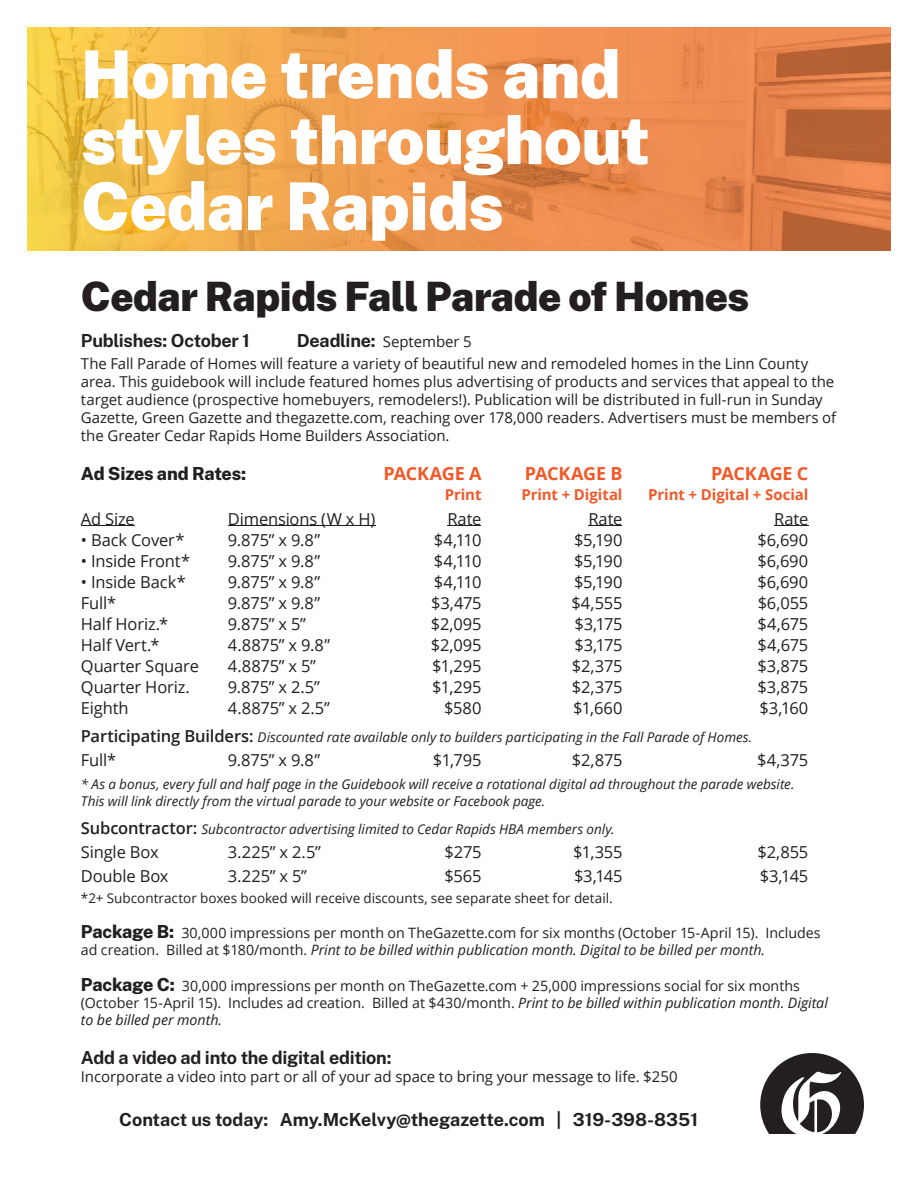
<style>
.page{position:relative;width:918px;height:1188px;background:#fff}
.page>*{position:absolute;margin:0;border:0;box-sizing:border-box;transform-origin:0 0}
.t1{font:900 66px/66px "Public Sans";letter-spacing:-.005em;color:#fff}
.t2{font:900 40.5px "Public Sans";letter-spacing:-.015em;color:#231f20}
.t3{font:700 18px "Public Sans";letter-spacing:-.01em;color:#231f20}
.t4{font:700 18px "Open Sans";letter-spacing:-.02em;color:#f15929}
.t5{font:800 18px "Public Sans";letter-spacing:-.015em;color:#231f20}
.t6{font:16.5px "Open Sans";letter-spacing:-.01em;color:#231f20}
.t7{font:15px/18px "Open Sans";letter-spacing:-.005em;color:#231f20}
.t8{font:700 15px "Open Sans";letter-spacing:-.005em;color:#f15929}
.t9{font:14.25px/17.1px "Open Sans";color:#231f20}
.t10{font:italic 13.5px/16.5px "Open Sans";color:#231f20}
.t11{font:13.5px "Open Sans";color:#231f20}
.s1{font-family:"Public Sans";font-weight:700;font-size:18px}
.s2{font-weight:600;font-style:normal;font-size:16.5px}
.s3{font-family:"Public Sans";font-weight:800;font-size:18px}
.s4{font-style:italic}
</style>
<div class="page">
<hr style="left:81px;top:525px;width:54px;height:1px;background:#231f20">
<hr style="left:228px;top:525px;width:147px;height:1px;background:#231f20">
<hr style="left:447px;top:525px;width:34px;height:1px;background:#231f20">
<hr style="left:588px;top:525px;width:34px;height:1px;background:#231f20">
<hr style="left:774px;top:525px;width:34px;height:1px;background:#231f20">
<img style="left:27px;top:27px;width:864px;height:224px">
<svg style="left:760px;top:1053px;width:104px;height:81px"></svg>
<h1 class="t1" style="left:81px;top:37px;width:570px">Home trends and styles throughout<br>Cedar Rapids</h1>
<h2 class="t2" style="left:81px;top:267px;width:670px">Cedar Rapids Fall Parade of Homes</h2>
<p class="t3" style="left:81px;top:327px;width:171px">Publishes: October 1</p>
<p class="t7" style="left:81px;top:330px;width:729px;line-height:22.4px;text-indent:216px"><span class="s1">Deadline:</span> September 5<br>The Fall Parade of Homes will feature a variety of beautiful new and remodeled homes in the Linn County</p>
<p class="t7" style="left:81px;top:372px;width:757px">area. This guidebook will include featured homes plus advertising of products and services that appeal to the target audience (prospective homebuyers, remodelers!). Publication will be distributed in full-run in Sunday Gazette, Green Gazette and thegazette.com, reaching over 178,000 readers. Advertisers must be members of the Greater Cedar Rapids Home Builders Association.</p>
<p class="t5" style="left:81px;top:461px;width:167px">Ad Sizes and Rates:</p>
<p class="t4" style="left:383px;top:461px;width:100px">PACKAGE A</p>
<p class="t4" style="left:525px;top:461px;width:99px">PACKAGE B</p>
<p class="t4" style="left:711px;top:461px;width:99px">PACKAGE C</p>
<p class="t8" style="left:445px;top:484px;width:38px">Print</p>
<p class="t8" style="left:521px;top:484px;width:103px">Print + Digital</p>
<p class="t8" style="left:648px;top:484px;width:162px">Print + Digital + Social</p>
<p class="t6" style="left:81px;top:507px;width:55px">Ad Size</p>
<p class="t6" style="left:228px;top:507px;width:149px">Dimensions (W x H)</p>
<p class="t6" style="left:447px;top:507px;width:36px">Rate</p>
<p class="t6" style="left:588px;top:507px;width:36px">Rate</p>
<p class="t6" style="left:774px;top:507px;width:36px">Rate</p>
<p class="t6" style="left:81px;top:528px;width:105px">• Back Cover*</p>
<p class="t6" style="left:228px;top:528px;width:94px">9.875” x 9.8”</p>
<p class="t6" style="left:434px;top:528px;width:49px">$4,110</p>
<p class="t6" style="left:574px;top:528px;width:50px">$5,190</p>
<p class="t6" style="left:757px;top:528px;width:52px">$6,690</p>
<p class="t6" style="left:81px;top:549px;width:111px">• Inside Front*</p>
<p class="t6" style="left:228px;top:549px;width:94px">9.875” x 9.8”</p>
<p class="t6" style="left:434px;top:549px;width:49px">$4,110</p>
<p class="t6" style="left:574px;top:549px;width:50px">$5,190</p>
<p class="t6" style="left:757px;top:549px;width:52px">$6,690</p>
<p class="t6" style="left:81px;top:570px;width:106px">• Inside Back*</p>
<p class="t6" style="left:228px;top:570px;width:94px">9.875” x 9.8”</p>
<p class="t6" style="left:434px;top:570px;width:49px">$4,110</p>
<p class="t6" style="left:574px;top:570px;width:50px">$5,190</p>
<p class="t6" style="left:757px;top:570px;width:52px">$6,690</p>
<p class="t6" style="left:81px;top:591px;width:37px">Full*</p>
<p class="t6" style="left:228px;top:591px;width:94px">9.875” x 9.8”</p>
<p class="t6" style="left:431px;top:591px;width:52px">$3,475</p>
<p class="t6" style="left:571px;top:591px;width:53px">$4,555</p>
<p class="t6" style="left:758px;top:591px;width:52px">$6,055</p>
<p class="t6" style="left:81px;top:612px;width:89px">Half Horiz.*</p>
<p class="t6" style="left:228px;top:612px;width:80px">9.875” x 5”</p>
<p class="t6" style="left:431px;top:612px;width:52px">$2,095</p>
<p class="t6" style="left:574px;top:612px;width:50px">$3,175</p>
<p class="t6" style="left:758px;top:612px;width:52px">$4,675</p>
<p class="t6" style="left:81px;top:633px;width:80px">Half Vert.*</p>
<p class="t6" style="left:228px;top:633px;width:104px">4.8875” x 9.8”</p>
<p class="t6" style="left:431px;top:633px;width:52px">$2,095</p>
<p class="t6" style="left:574px;top:633px;width:50px">$3,175</p>
<p class="t6" style="left:758px;top:633px;width:52px">$4,675</p>
<p class="t6" style="left:81px;top:654px;width:120px">Quarter Square</p>
<p class="t6" style="left:228px;top:654px;width:90px">4.8875” x 5”</p>
<p class="t6" style="left:432px;top:654px;width:51px">$1,295</p>
<p class="t6" style="left:572px;top:654px;width:52px">$2,375</p>
<p class="t6" style="left:758px;top:654px;width:52px">$3,875</p>
<p class="t6" style="left:81px;top:675px;width:111px">Quarter Horiz.</p>
<p class="t6" style="left:228px;top:675px;width:93px">9.875” x 2.5”</p>
<p class="t6" style="left:432px;top:675px;width:51px">$1,295</p>
<p class="t6" style="left:572px;top:675px;width:52px">$2,375</p>
<p class="t6" style="left:758px;top:675px;width:52px">$3,875</p>
<p class="t6" style="left:81px;top:696px;width:49px">Eighth</p>
<p class="t6" style="left:228px;top:696px;width:103px">4.8875” x 2.5”</p>
<p class="t6" style="left:444px;top:696px;width:39px">$580</p>
<p class="t6" style="left:573px;top:696px;width:51px">$1,660</p>
<p class="t6" style="left:760px;top:696px;width:50px">$3,160</p>
<p class="t10" style="left:81px;top:729px;width:673px"><span class="s2">Participating Builders:</span> Discounted rate available only to builders participating in the Fall Parade of Homes.</p>
<p class="t6" style="left:81px;top:749px;width:37px">Full*</p>
<p class="t6" style="left:228px;top:749px;width:94px">9.875” x 9.8”</p>
<p class="t6" style="left:433px;top:749px;width:50px">$1,795</p>
<p class="t6" style="left:572px;top:749px;width:52px">$2,875</p>
<p class="t6" style="left:757px;top:749px;width:53px">$4,375</p>
<p class="t10" style="left:81px;top:776px;width:715px">* As a bonus, every full and half page in the Guidebook will receive a rotational digital ad throughout the parade website.<br>This will link directly from the virtual parade to your website or Facebook page.</p>
<p class="t10" style="left:81px;top:821px;width:535px"><span class="s2">Subcontractor:</span> Subcontractor advertising limited to Cedar Rapids HBA members only.</p>
<p class="t6" style="left:81px;top:841px;width:79px">Single Box</p>
<p class="t6" style="left:228px;top:841px;width:95px">3.225” x 2.5”</p>
<p class="t6" style="left:445px;top:841px;width:38px">$275</p>
<p class="t6" style="left:573px;top:841px;width:51px">$1,355</p>
<p class="t6" style="left:758px;top:841px;width:52px">$2,855</p>
<p class="t6" style="left:81px;top:865px;width:89px">Double Box</p>
<p class="t6" style="left:228px;top:865px;width:81px">3.225” x 5”</p>
<p class="t6" style="left:444px;top:865px;width:39px">$565</p>
<p class="t6" style="left:574px;top:865px;width:50px">$3,145</p>
<p class="t6" style="left:760px;top:865px;width:50px">$3,145</p>
<p class="t11" style="left:81px;top:889px;width:533px">*2+ Subcontractor boxes booked will receive discounts, see separate sheet for detail.</p>
<p class="t9" style="left:81px;top:924px;width:741px"><span class="s3">Package B:</span> 30,000 impressions per month on TheGazette.com for six months (October 15-April 15). Includes ad creation. Billed at $180/month. <span class="s4">Print to be billed within publication month. Digital to be billed per month.</span></p>
<p class="t9" style="left:81px;top:976px;width:749px"><span class="s3">Package C:</span> 30,000 impressions per month on TheGazette.com + 25,000 impressions social for six months (October 15-April 15). Includes ad creation. Billed at $430/month. <span class="s4">Print to be billed within publication month. Digital to be billed per month.</span></p>
<p class="t3" style="left:81px;top:1045px;width:312px">Add a video ad into the digital edition:</p>
<p class="t7" style="left:81px;top:1067px;width:598px">Incorporate a video into part or all of your ad space to bring your message to life. $250</p>
<p class="t3" style="left:119px;top:1107px;width:580px">Contact us today: Amy.McKelvy@thegazette.com | 319-398-8351</p>
</div>
